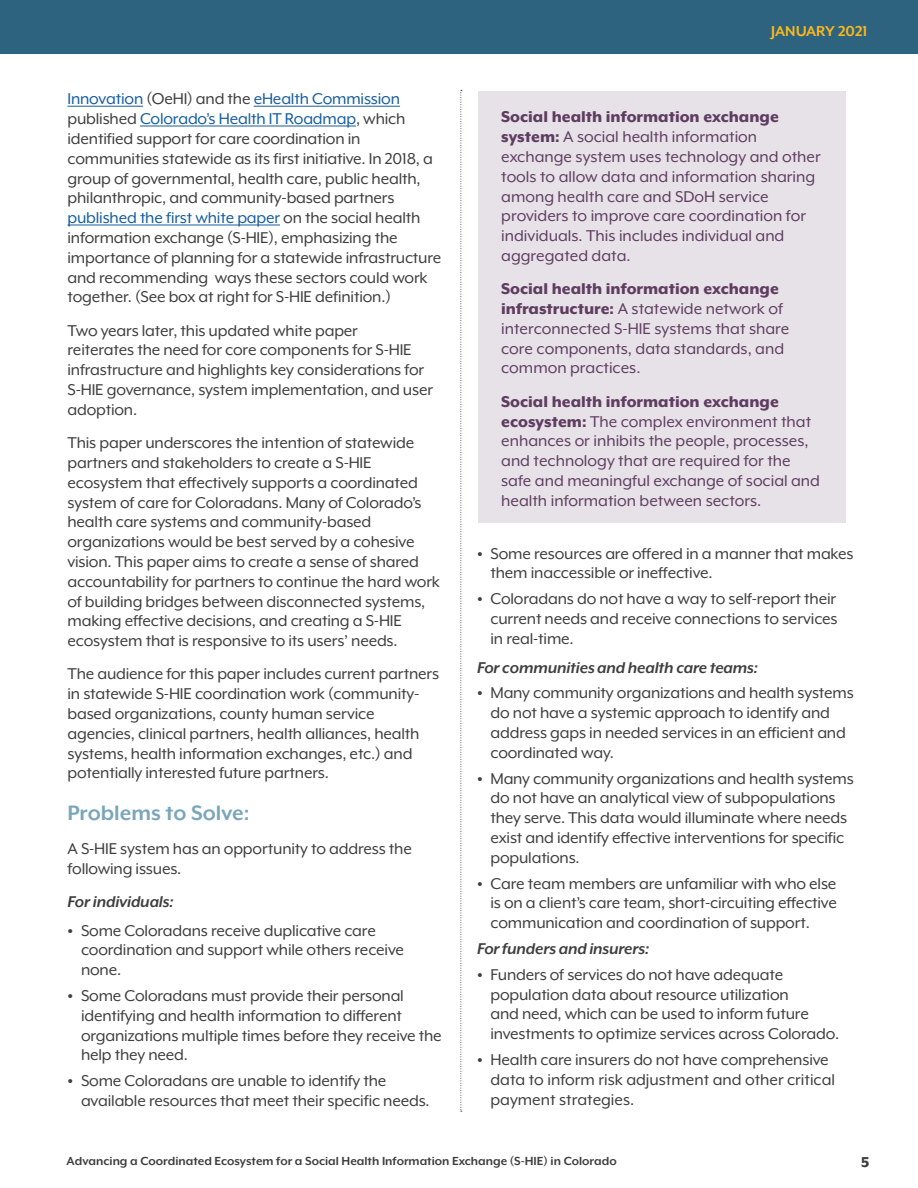
<style>
.page{position:relative;width:918px;height:1188px;background:#fff}
.page>*{position:absolute;margin:0;border:0;box-sizing:border-box;transform-origin:0 0}
.t1{font:700 24px "Mr Eaves XL Mod OT";color:#7aa6b9}
.t2{font:18px/19.8px "Mr Eaves XL Mod OT";letter-spacing:-.01em;color:#3e3e3f}
.t3{font:18px/19.8px "Mr Eaves XL Mod OT";color:#5f3d61}
.t4{font:italic 700 18px "Mr Eaves XL Mod OT";letter-spacing:-.01em;color:#3e3e3f}
.t5{font:700 16.5px "Mr Eaves XL Mod OT";color:#fdb91b}
.t6{font:800 16.5px "Mr Eaves XL Mod OT";color:#3e3e3f}
.t7{font:700 13.5px "Mr Eaves XL Mod OT";color:#3e3e3f}
.s1{color:#175d9e}
.s2{font-weight:800}
</style>
<div class="page">
<div style="left:0;top:0;width:918px;height:54px;background:#2e6380"></div>
<hr style="left:68px;top:106px;width:75px;height:1px;background:#175d9e">
<hr style="left:254px;top:106px;width:146px;height:1px;background:#175d9e">
<hr style="left:140px;top:126px;width:216px;height:1px;background:#175d9e">
<hr style="left:68px;top:225px;width:212px;height:1px;background:#175d9e">
<svg style="left:460px;top:90px;width:2px;height:1022px"></svg>
<div style="left:478px;top:91px;width:368px;height:432px;background:#e7e2e7"></div>
<p class="t2" style="left:68px;top:89px;width:375px"><span class="s1">Innovation</span> (OeHI) and the <span class="s1">eHealth Commission </span>published <span class="s1">Colorado’s Health IT Roadmap</span>, which identified support for care coordination in communities statewide as its first initiative. In 2018, a group of governmental, health care, public health, philanthropic, and community-based partners <span class="s1">published the first white paper</span> on the social health information exchange (S-HIE), emphasizing the importance of planning for a statewide infrastructure and recommending ways these sectors could work together. (See box at right for S-HIE definition.)</p>
<p class="t2" style="left:68px;top:320px;width:367px">Two years later, this updated white paper<br>reiterates the need for core components for S-HIE infrastructure and highlights key considerations for S-HIE governance, system implementation, and user adoption.</p>
<p class="t2" style="left:68px;top:433px;width:374px">This paper underscores the intention of statewide partners and stakeholders to create a S-HIE ecosystem that effectively supports a coordinated system of care for Coloradans. Many of Colorado’s health care systems and community-based organizations would be best served by a cohesive vision. This paper aims to create a sense of shared accountability for partners to continue the hard work of building bridges between disconnected systems, making effective decisions, and creating a S-HIE ecosystem that is responsive to its users’ needs.</p>
<p class="t2" style="left:68px;top:664px;width:373px">The audience for this paper includes current partners in statewide S-HIE coordination work (community&shy;based organizations, county human service agencies, clinical partners, health alliances, health systems, health information exchanges, etc.) and potentially interested future partners.</p>
<p class="t1" style="left:68px;top:801px;width:183px">Problems to Solve:</p>
<p class="t2" style="left:68px;top:838px;width:346px">A S-HIE system has an opportunity to address the following issues.</p>
<p class="t4" style="left:68px;top:892px;width:108px">For individuals:</p>
<p class="t2" style="left:81px;top:920px;width:325px;text-indent:-14px"><span class="s2">•</span> Some Coloradans receive duplicative care coordination and support while others receive none.</p>
<p class="t2" style="left:81px;top:986px;width:362px;text-indent:-14px"><span class="s2">•</span> Some Coloradans must provide their personal identifying and health information to different organizations multiple times before they receive the help they need.</p>
<p class="t2" style="left:81px;top:1071px;width:350px;text-indent:-14px"><span class="s2">•</span> Some Coloradans are unable to identify the available resources that meet their specific needs.</p>
<p class="t5" style="left:771px;top:23px;width:98px">JANUARY 2021</p>
<p class="t3" style="left:501px;top:107px;width:321px"><span class="s2">Social health information exchange system:</span> A social health information exchange system uses technology and other tools to allow data and information sharing among health care and SDoH service providers to improve care coordination for individuals. This includes individual and aggregated data.</p>
<p class="t3" style="left:501px;top:279px;width:290px"><span class="s2">Social health information exchange infrastructure:</span> A statewide network of interconnected S-HIE systems that share core components, data standards, and common practices.</p>
<p class="t3" style="left:501px;top:391px;width:320px"><span class="s2">Social health information exchange ecosystem:</span> The complex environment that enhances or inhibits the people, processes, and technology that are required for the safe and meaningful exchange of social and health information between sectors.</p>
<p class="t2" style="left:490px;top:543px;width:365px;text-indent:-14px"><span class="s2">•</span> Some resources are offered in a manner that makes them inaccessible or ineffective.</p>
<p class="t2" style="left:490px;top:589px;width:349px;text-align:justify;text-indent:-14px"><span class="s2">•</span> Coloradans do not have a way to self-report their current needs and receive connections to services in real-time.</p>
<p class="t4" style="left:477px;top:658px;width:282px">For communities and health care teams:</p>
<p class="t2" style="left:490px;top:683px;width:365px;text-indent:-14px"><span class="s2">•</span> Many community organizations and health systems do not have a systemic approach to identify and address gaps in needed services in an efficient and coordinated way.</p>
<p class="t2" style="left:490px;top:768px;width:365px;text-indent:-14px"><span class="s2">•</span> Many community organizations and health systems do not have an analytical view of subpopulations they serve. This data would illuminate where needs exist and identify effective interventions for specific populations.</p>
<p class="t2" style="left:490px;top:873px;width:348px;text-align:justify;text-indent:-14px"><span class="s2">•</span> Care team members are unfamiliar with who else is on a client’s care team, short-circuiting effective communication and coordination of support.</p>
<p class="t4" style="left:477px;top:940px;width:174px">For funders and insurers:</p>
<p class="t2" style="left:490px;top:964px;width:350px;text-indent:-14px"><span class="s2">•</span> Funders of services do not have adequate population data about resource utilization<br>and need, which can be used to inform future investments to optimize services across Colorado.</p>
<p class="t2" style="left:490px;top:1050px;width:346px;text-indent:-14px"><span class="s2">•</span> Health care insurers do not have comprehensive data to inform risk adjustment and other critical payment strategies.</p>
<p class="t7" style="left:67px;top:1154px;width:552px">Advancing a Coordinated Ecosystem for a Social Health Information Exchange (S-HIE) in Colorado</p>
<p class="t6" style="left:861px;top:1154px;width:10px">5</p>
</div>
